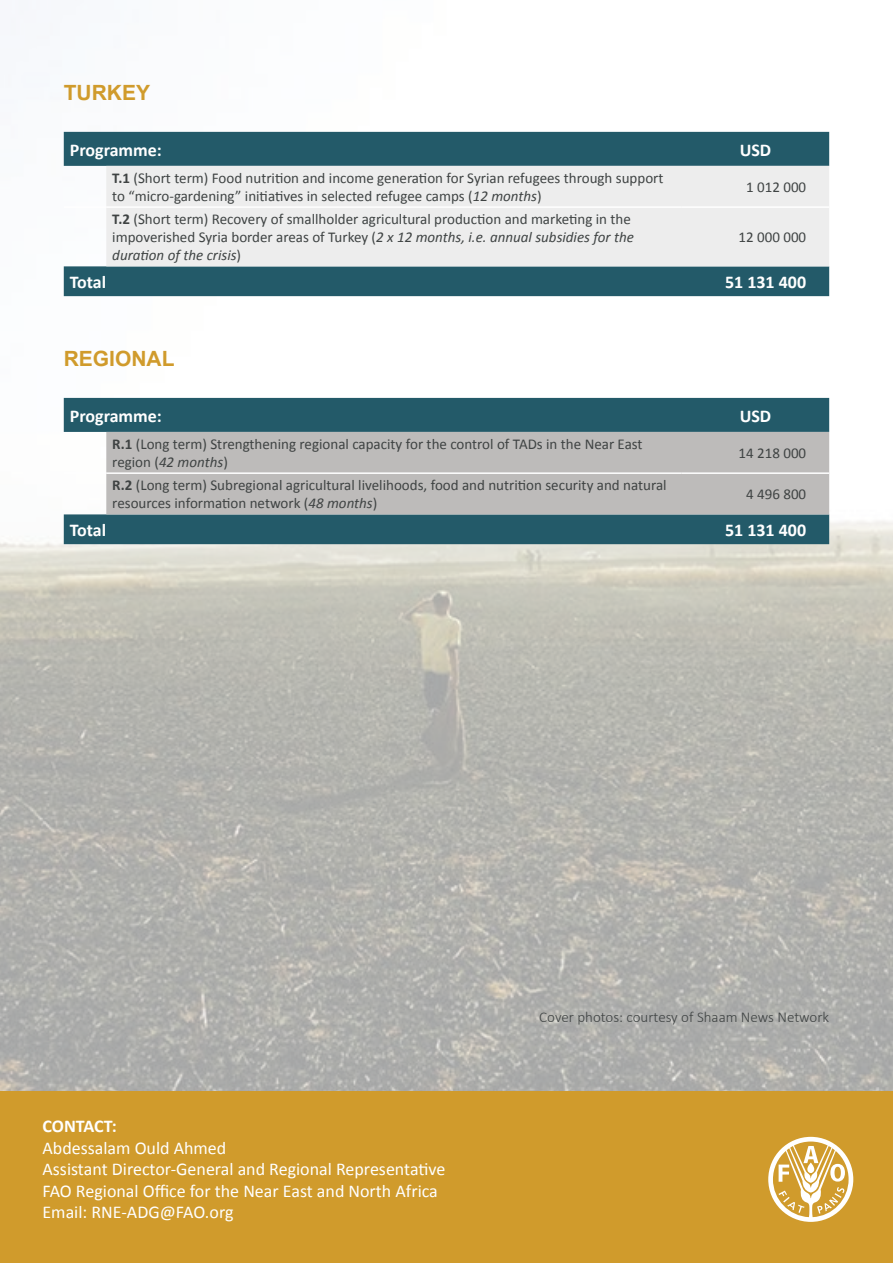
<style>
.page{position:relative;width:893px;height:1263px;background:#fff}
.page>*{position:absolute;margin:0;border:0;box-sizing:border-box;transform-origin:0 0}
.t1{font:700 21px "Arial";color:#d09b2c}
.t2{font:18px/21.6px "Calibri";color:#fff}
.t3{font:700 18px "Calibri";color:#fff}
.t4{font:15px/18px "Calibri";color:#3f4343}
.t5{font:300 15px "Calibri";color:#3f4343}
.s1{font-weight:700}
.s2{font-style:italic}
</style>
<div class="page">
<img style="left:0;top:131px;width:893px;height:960px">
<div style="left:0;top:1091px;width:893px;height:172px;background:#d09b2c"></div>
<svg style="left:768px;top:1137px;width:85px;height:85px"></svg>
<svg style="left:64px;top:132px;width:765px;height:164px;fill:#235a69"></svg>
<div style="left:106px;top:166px;width:723px;height:100px;background:#ededed"></div>
<hr style="left:64px;top:206px;width:42px;height:2px;background:#fff">
<hr style="left:106px;top:206px;width:576px;height:2px;background:#fff">
<hr style="left:682px;top:206px;width:147px;height:2px;background:#fff">
<svg style="left:64px;top:398px;width:765px;height:146px;fill:#235a69"></svg>
<div style="left:106px;top:432px;width:723px;height:82px;background:#bdbbba"></div>
<hr style="left:64px;top:472px;width:42px;height:2px;background:#fff">
<hr style="left:106px;top:472px;width:576px;height:2px;background:#fff">
<hr style="left:682px;top:472px;width:147px;height:2px;background:#fff">
<h1 class="t1" style="left:64px;top:79px;width:88px">TURKEY</h1>
<p class="t3" style="left:70px;top:138px;width:94px">Programme:</p>
<p class="t3" style="left:740px;top:138px;width:33px">USD</p>
<p class="t4" style="left:112px;top:169px;width:553px"><span class="s1">T.1</span> (Short term) Food nutrition and income generation for Syrian refugees through support to “micro-gardening” initiatives in selected refugee camps (<span class="s2">12 months</span>)</p>
<p class="t4" style="left:746px;top:178px;width:62px">1 012 000</p>
<p class="t4" style="left:112px;top:210px;width:523px"><span class="s1">T.2</span> (Short term) Recovery of smallholder agricultural production and marketing in the impoverished Syria border areas of Turkey (<span class="s2">2 x 12 months, i.e. annual subsidies for the duration of the crisis</span>)</p>
<p class="t4" style="left:739px;top:228px;width:69px">12 000 000</p>
<p class="t3" style="left:70px;top:271px;width:38px">Total</p>
<p class="t3" style="left:725px;top:271px;width:83px">51 131 400</p>
<h1 class="t1" style="left:64px;top:345px;width:112px">REGIONAL</h1>
<p class="t3" style="left:70px;top:404px;width:94px">Programme:</p>
<p class="t3" style="left:740px;top:404px;width:33px">USD</p>
<p class="t4" style="left:112px;top:435px;width:532px"><span class="s1">R.1</span> (Long term) Strengthening regional capacity for the control of TADs in the Near East region (<span class="s2">42 months</span>)</p>
<p class="t4" style="left:739px;top:444px;width:69px">14 218 000</p>
<p class="t4" style="left:112px;top:476px;width:556px"><span class="s1">R.2</span> (Long term) Subregional agricultural livelihoods, food and nutrition security and natural resources information network (<span class="s2">48 months</span>)</p>
<p class="t4" style="left:746px;top:485px;width:62px">4 496 800</p>
<p class="t3" style="left:70px;top:519px;width:38px">Total</p>
<p class="t3" style="left:725px;top:519px;width:83px">51 131 400</p>
<p class="t3" style="left:43px;top:1114px;width:76px">CONTACT:</p>
<p class="t2" style="left:43px;top:1137px;width:404px">Abdessalam Ould Ahmed<br>Assistant Director-General and Regional Representative FAO Regional Office for the Near East and North Africa Email: RNE-ADG@FAO.org</p>
<p class="t5" style="left:539px;top:1008px;width:291px">Cover photos: courtesy of Shaam News Network</p>
</div>
